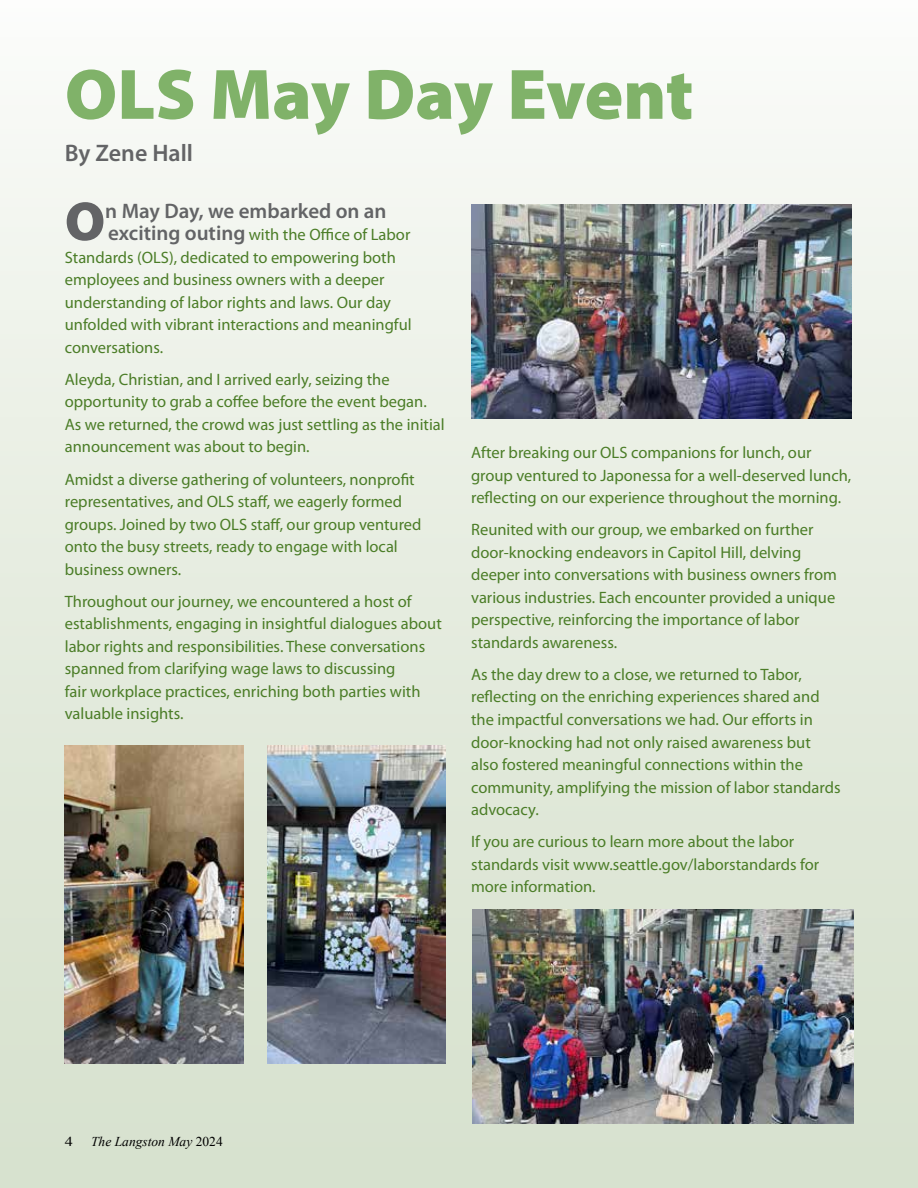
<style>
.page{position:relative;width:918px;height:1188px;background:#fff}
.page>*{position:absolute;margin:0;border:0;box-sizing:border-box;transform-origin:0 0}
.t1{font:900 72px "Myriad Pro";letter-spacing:-.005em;color:#80b269}
.t2{font:900 55.5px "Myriad Pro";color:#636466}
.t3{font:600 24px "Myriad Pro";color:#636466}
.t4{font:600 21px "Myriad Pro";color:#636466}
.t5{font:16.5px/22.5px "Myriad Pro";color:#4b7d27}
.t6{font:italic 13.5px "Times New Roman";color:#000}
.t7{font:13.5px "Times New Roman";color:#000;scale:1.2 1}
.s1{font-weight:600;font-size:21px;color:#636466}
.s2{font-style:normal}
</style>
<div class="page">
<div style="left:0;top:0;width:918px;height:1188px;background:linear-gradient(to bottom,#fafbf8,#d4dfca)"></div>
<img style="left:471px;top:204px;width:381px;height:215px">
<img style="left:472px;top:909px;width:381px;height:214px">
<img style="left:267px;top:746px;width:179px;height:317px">
<img style="left:65px;top:746px;width:178px;height:317px">
<h1 class="t1" style="left:65px;top:54px;width:630px">OLS May Day Event</h1>
<h3 class="t3" style="left:65px;top:138px;width:130px">By Zene Hall</h3>
<h2 class="t2" style="left:65px;top:190px;width:42px">O</h2>
<p class="t4" style="left:105px;top:197px;width:283px">n May Day, we embarked on an</p>
<p class="t5" style="left:65px;top:223px;width:348px;text-indent:43px"><span class="s1">exciting outing</span> with the Office of Labor Standards (OLS), dedicated to empowering both employees and business owners with a deeper understanding of labor rights and laws. Our day unfolded with vibrant interactions and meaningful conversations.</p>
<p class="t5" style="left:65px;top:368px;width:381px">Aleyda, Christian, and I arrived early, seizing the opportunity to grab a coffee before the event began.<br>As we returned, the crowd was just settling as the initial announcement was about to begin.</p>
<p class="t5" style="left:65px;top:468px;width:358px">Amidst a diverse gathering of volunteers, nonprofit representatives, and OLS staff, we eagerly formed groups. Joined by two OLS staff, our group ventured onto the busy streets, ready to engage with local business owners.</p>
<p class="t5" style="left:65px;top:590px;width:379px">Throughout our journey, we encountered a host of establishments, engaging in insightful dialogues about labor rights and responsibilities. These conversations spanned from clarifying wage laws to discussing<br>fair workplace practices, enriching both parties with valuable insights.</p>
<p class="t5" style="left:471px;top:441px;width:382px">After breaking our OLS companions for lunch, our group ventured to Japonessa for a well-deserved lunch, reflecting on our experience throughout the morning.</p>
<p class="t5" style="left:471px;top:518px;width:367px">Reunited with our group, we embarked on further door-knocking endeavors in Capitol Hill, delving deeper into conversations with business owners from various industries. Each encounter provided a unique perspective, reinforcing the importance of labor standards awareness.</p>
<p class="t5" style="left:471px;top:663px;width:371px">As the day drew to a close, we returned to Tabor, reflecting on the enriching experiences shared and the impactful conversations we had. Our efforts in door-knocking had not only raised awareness but also fostered meaningful connections within the community, amplifying the mission of labor standards advocacy.</p>
<p class="t5" style="left:471px;top:830px;width:350px">If you are curious to learn more about the labor standards visit www.seattle.gov/laborstandards for more information.</p>
<p class="t7" style="left:65px;top:1132px;width:8px">4</p>
<p class="t6" style="left:91px;top:1132px;width:133px">The Langston May <span class="s2">2024</span></p>
</div>
